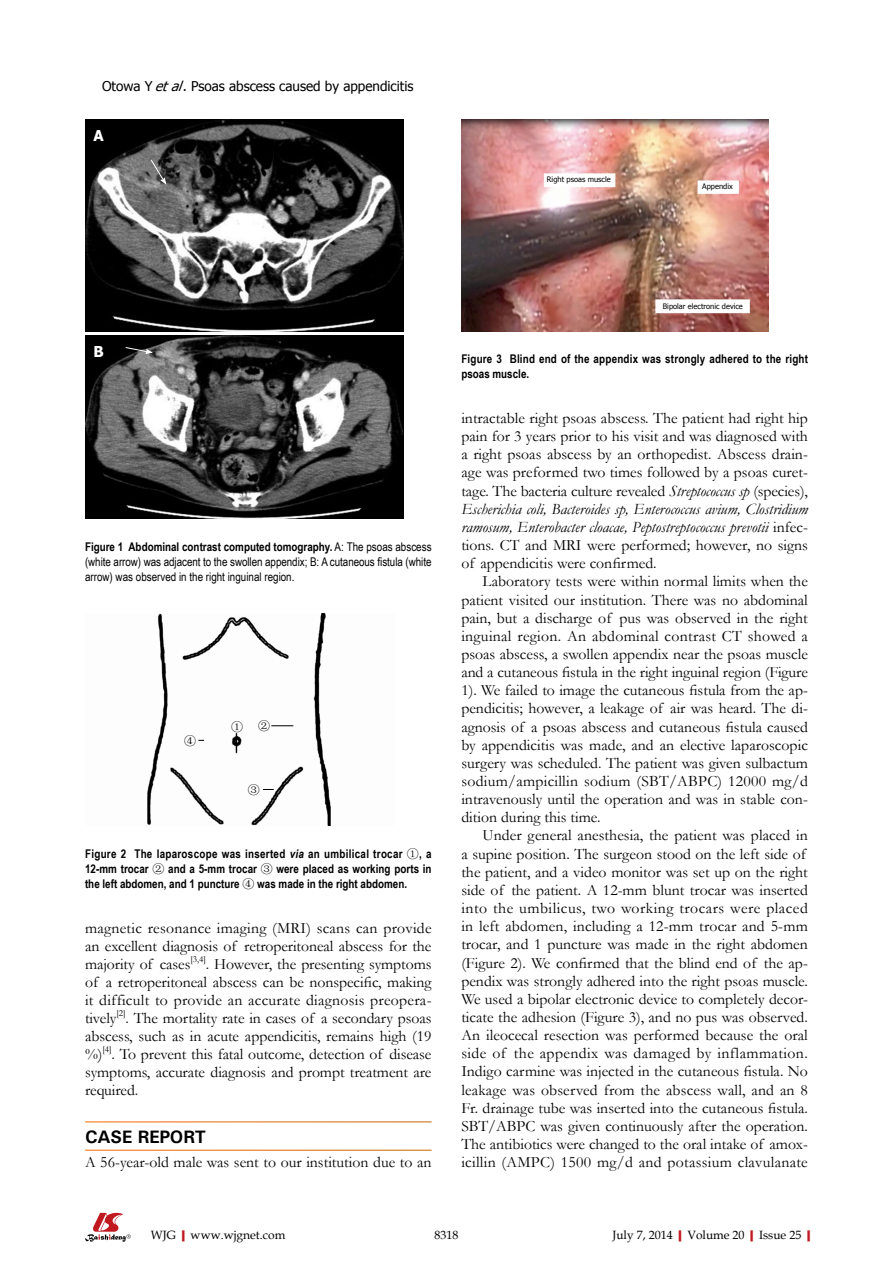
<style>
.page{position:relative;width:893px;height:1263px;background:#fff}
.page>*{position:absolute;margin:0;border:0;box-sizing:border-box;transform-origin:0 0}
.t1{font:700 18px "Univers";letter-spacing:-.01em;color:#000}
.t2{font:15.75px/18px "Garamond";color:#000;text-align:justify}
.t3{font:15.75px "Garamond";letter-spacing:.02em;color:#000}
.t4{font:italic 15.75px "Garamond";color:#000}
.t5{font:15.75px "Garamond";letter-spacing:.03em;color:#000}
.t6{font:15.75px "Garamond";letter-spacing:.025em;color:#000}
.t7{font:700 15px "Tahoma";color:#fff}
.t8{font:13.5px "Tahoma";color:#000}
.t9{font:700 12px/15px "Arial Narrow";color:#000;text-align:justify}
.t10{font:12px/15px "Arial Narrow";color:#000;text-align:justify}
.t11{font:12px "Book Antiqua";color:#000}
.t12{font:12px "Sim Sun";color:#000}
.t13{font:9.15px "Garamond";color:#000}
.t14{font:7.5px "Tahoma";color:#000}
.s1{font-style:italic}
.s2{font-weight:700}
.s3{font-family:"Sim Sun";font-weight:400}
.s4{font-style:normal}
.s5{font-weight:700;color:#c01920}
</style>
<div class="page">
<svg style="left:85px;top:1213px;width:46px;height:29px"></svg>
<img style="left:147px;top:613px;width:184px;height:213px">
<svg style="left:271px;top:725px;width:22px;height:1px"></svg>
<img style="left:461px;top:119px;width:307px;height:212px">
<img style="left:85px;top:119px;width:318px;height:212px">
<svg style="left:151px;top:159px;width:15px;height:25px"></svg>
<img style="left:85px;top:336px;width:319px;height:183px">
<svg style="left:125px;top:347px;width:27px;height:7px"></svg>
<p class="t8" style="left:102px;top:77px;width:313px">Otowa Y <span class="s1">etal</span>. Psoas abscess caused by appendicitis</p>
<p class="t7" style="left:94px;top:125px;width:12px">A</p>
<p class="t14" style="left:547px;top:175px;width:65px">Right psoas muscle</p>
<p class="t14" style="left:702px;top:182px;width:32px">Appendix</p>
<p class="t7" style="left:94px;top:341px;width:12px">B</p>
<p class="t10" style="left:85px;top:538px;width:348px"><span class="s2">Figure 1 Abdominal contrast computed tomography.</span> A: The psoas abscess (white arrow) was adjacent to the swollen appendix; B: A cutaneous fistula (white arrow) was observed in the right inguinal region.</p>
<p class="t12" style="left:184px;top:735px;width:13px">④</p>
<p class="t12" style="left:231px;top:721px;width:13px">①</p>
<p class="t12" style="left:258px;top:720px;width:13px">②</p>
<p class="t12" style="left:248px;top:784px;width:13px">③</p>
<p class="t9" style="left:85px;top:846px;width:348px">Figure 2 The laparoscope was inserted <span class="s1">via</span> an umbilical trocar <span class="s3">①</span>, a 12-mm trocar <span class="s3">②</span> and a 5-mm trocar <span class="s3">③</span> were placed as working ports in the left abdomen, and 1 puncture <span class="s3">④</span> was made in the right abdomen.</p>
<p class="t2" style="left:85px;top:919px;width:348px">magnetic resonance imaging (MRI) scans can provide an excellent diagnosis of retroperitoneal abscess for the majority of cases</p>
<p class="t13" style="left:190px;top:952px;width:17px">[3,4]</p>
<p class="t2" style="left:85px;top:955px;width:348px;text-indent:121px">. However, the presenting symptoms of a retroperitoneal abscess can be nonspecific, making it difficult to provide an accurate diagnosis preopera&shy;tively</p>
<p class="t13" style="left:116px;top:1006px;width:11px">[2]</p>
<p class="t2" style="left:85px;top:1009px;width:348px;text-indent:40px">. The mortality rate in cases of a secondary psoas abscess, such as in acute appendicitis, remains high (19 %)</p>
<p class="t13" style="left:102px;top:1042px;width:11px">[4]</p>
<p class="t2" style="left:85px;top:1045px;width:348px;text-indent:27px">. To prevent this fatal outcome, detection of disease symptoms, accurate diagnosis and prompt treatment are required.</p>
<p class="t1" style="left:85px;top:1125px;width:123px">CASE REPORT</p>
<p class="t2" style="left:85px;top:1153px;width:348px">A 56-year-old male was sent to our institution due to an</p>
<p class="t14" style="left:663px;top:301px;width:82px">Bipolar electronic device</p>
<p class="t9" style="left:461px;top:351px;width:348px">Figure 3 Blind end of the appendix was strongly adhered to the right psoas muscle.</p>
<p class="t2" style="left:461px;top:409px;width:348px">intractable right psoas abscess. The patient had right hip</p>
<p class="t2" style="left:461px;top:427px;width:348px">pain for 3 years prior to his visit and was diagnosed with</p>
<p class="t2" style="left:461px;top:445px;width:348px">a right psoas abscess by an orthopedist. Abscess drain-</p>
<p class="t2" style="left:461px;top:463px;width:348px">age was preformed two times followed by a psoas curet-</p>
<p class="t2" style="left:461px;top:481px;width:348px">tage. The bacteria culture revealed <span class="s1">Streptococcus sp</span> (species),</p>
<p class="t4" style="left:461px;top:498px;width:348px">Escherichia coli, Bacteroides sp, Enterococcus avium, Clostridium</p>
<p class="t4" style="left:461px;top:516px;width:348px">ramosum, Enterobacter cloacae, Peptostreptococcus prevotii <span class="s4">infec-</span></p>
<p class="t2" style="left:461px;top:536px;width:348px">tions. CT and MRI were performed; however, no signs</p>
<p class="t2" style="left:461px;top:554px;width:197px">of appendicitis were confirmed.</p>
<p class="t2" style="left:483px;top:572px;width:327px">Laboratory tests were within normal limits when the</p>
<p class="t2" style="left:461px;top:590px;width:348px">patient visited our institution. There was no abdominal</p>
<p class="t2" style="left:461px;top:608px;width:348px">pain, but a discharge of pus was observed in the right</p>
<p class="t3" style="left:461px;top:625px;width:348px">inguinal region. An abdominal contrast CT showed a</p>
<p class="t2" style="left:461px;top:645px;width:348px">psoas abscess, a swollen appendix near the psoas muscle</p>
<p class="t2" style="left:461px;top:663px;width:348px">and a cutaneous fistula in the right inguinal region (Figure</p>
<p class="t2" style="left:461px;top:681px;width:348px">1). We failed to image the cutaneous fistula from the ap-</p>
<p class="t2" style="left:461px;top:699px;width:348px">pendicitis; however, a leakage of air was heard. The di-</p>
<p class="t2" style="left:461px;top:717px;width:348px">agnosis of a psoas abscess and cutaneous fistula caused</p>
<p class="t2" style="left:461px;top:735px;width:348px">by appendicitis was made, and an elective laparoscopic</p>
<p class="t2" style="left:461px;top:753px;width:348px">surgery was scheduled. The patient was given sulbactum</p>
<p class="t3" style="left:461px;top:770px;width:348px">sodium/ampicillin sodium (SBT/ABPC) 12000 mg/d</p>
<p class="t2" style="left:461px;top:790px;width:348px">intravenously until the operation and was in stable con-</p>
<p class="t2" style="left:461px;top:808px;width:141px">dition during this time.</p>
<p class="t2" style="left:483px;top:826px;width:327px">Under general anesthesia, the patient was placed in</p>
<p class="t2" style="left:461px;top:844px;width:346px">a supine position. The surgeon stood on the left side of</p>
<p class="t2" style="left:461px;top:862px;width:348px">the patient, and a video monitor was set up on the right</p>
<p class="t2" style="left:461px;top:880px;width:348px">side of the patient. A 12-mm blunt trocar was inserted</p>
<p class="t5" style="left:461px;top:897px;width:348px">into the umbilicus, two working trocars were placed</p>
<p class="t2" style="left:461px;top:917px;width:348px">in left abdomen, including a 12-mm trocar and 5-mm</p>
<p class="t2" style="left:461px;top:935px;width:348px">trocar, and 1 puncture was made in the right abdomen</p>
<p class="t2" style="left:461px;top:953px;width:348px">(Figure 2). We confirmed that the blind end of the ap-</p>
<p class="t2" style="left:461px;top:971px;width:348px">pendix was strongly adhered into the right psoas muscle.</p>
<p class="t2" style="left:461px;top:989px;width:348px">We used a bipolar electronic device to completely decor-</p>
<p class="t2" style="left:461px;top:1008px;width:348px">ticate the adhesion (Figure 3), and no pus was observed.</p>
<p class="t2" style="left:461px;top:1026px;width:348px">An ileocecal resection was performed because the oral</p>
<p class="t6" style="left:461px;top:1043px;width:348px">side of the appendix was damaged by inflammation.</p>
<p class="t2" style="left:461px;top:1062px;width:348px">Indigo carmine was injected in the cutaneous fistula. No</p>
<p class="t2" style="left:461px;top:1080px;width:348px">leakage was observed from the abscess wall, and an 8</p>
<p class="t2" style="left:461px;top:1098px;width:348px">Fr. drainage tube was inserted into the cutaneous fistula.</p>
<p class="t2" style="left:461px;top:1116px;width:348px">SBT/ABPC was given continuously after the operation.</p>
<p class="t2" style="left:461px;top:1135px;width:348px">The antibiotics were changed to the oral intake of amox-</p>
<p class="t3" style="left:461px;top:1152px;width:348px">icillin (AMPC) 1500 mg/d and potassium clavulanate</p>
<p class="t11" style="left:151px;top:1226px;width:136px">WJG<span class="s5">|</span>www.wjgnet.com</p>
<p class="t11" style="left:434px;top:1226px;width:25px">8318</p>
<p class="t11" style="left:612px;top:1226px;width:205px">July 7, 2014<span class="s5">|</span>Volume 20<span class="s5">|</span>Issue 25<span class="s5">|</span></p>
</div>
